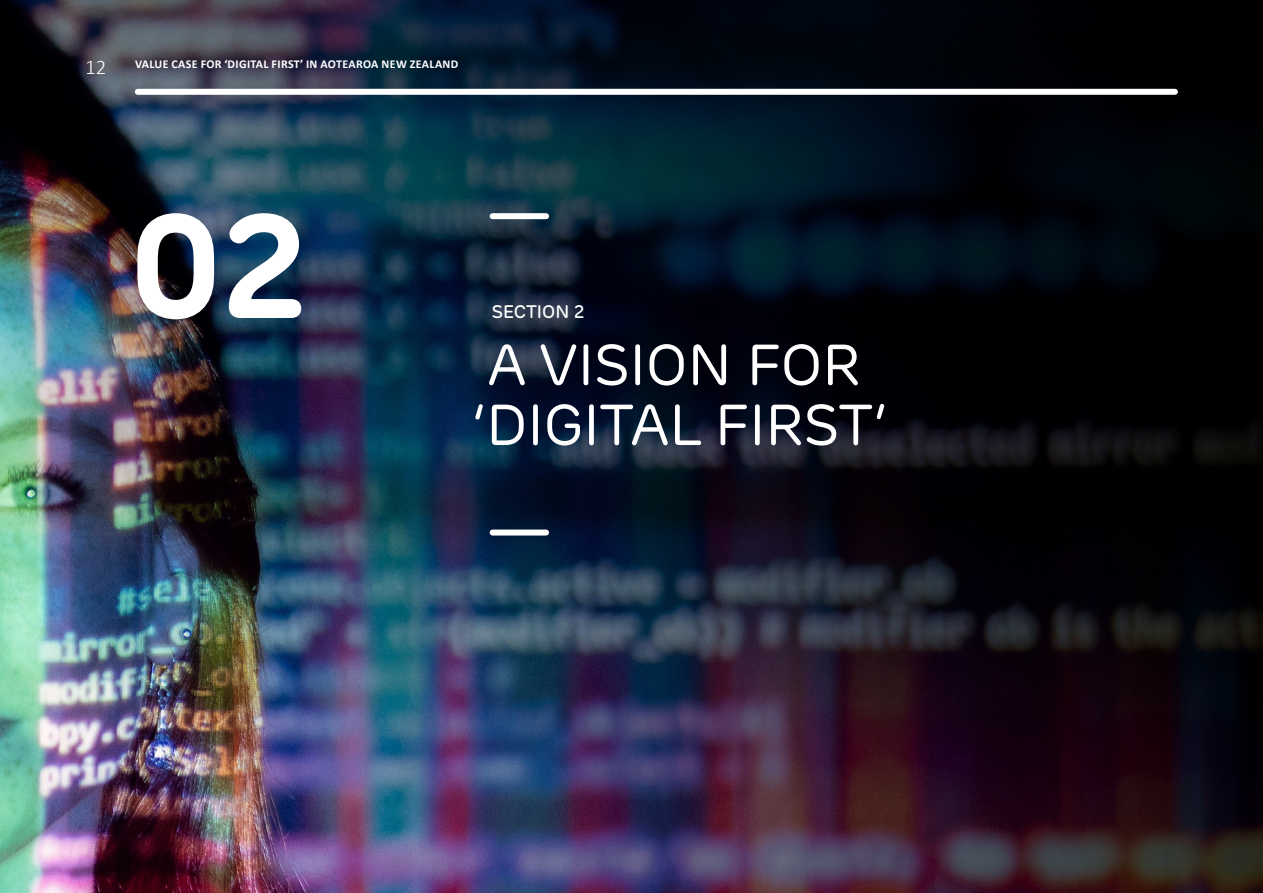
<style>
.page{position:relative;width:1263px;height:893px;background:#fff}
.page>*{position:absolute;margin:0;border:0;box-sizing:border-box;transform-origin:0 0}
.t1{font:700 145.8px "New Rubrik";color:#fff}
.t2{font:57px/60px "New Rubrik";color:#fff}
.t3{font:300 21px "Calibri";color:#fff}
.t4{font:500 18px "New Rubrik";color:#fff}
.t5{font:700 12px "Calibri";letter-spacing:.03em;color:#fff}
</style>
<div class="page">
<img style="left:0;top:0;width:1263px;height:893px">
<div style="left:138px;top:89px;width:1037px;height:6px;background:#fff"></div>
<div style="left:493px;top:213px;width:53px;height:6px;background:#fff"></div>
<div style="left:493px;top:529px;width:53px;height:6px;background:#fff"></div>
<h3 class="t3" style="left:85px;top:54px;width:23px">12</h3>
<p class="t5" style="left:135px;top:55px;width:325px">VALUE CASE FOR ‘DIGITAL FIRST’ IN AOTEAROA NEW ZEALAND</p>
<h1 class="t1" style="left:131px;top:176px;width:179px">02</h1>
<h3 class="t4" style="left:492px;top:300px;width:95px">SECTION 2</h3>
<h2 class="t2" style="left:472px;top:335px;width:415px">A VISION FOR ‘DIGITAL FIRST’</h2>
</div>
